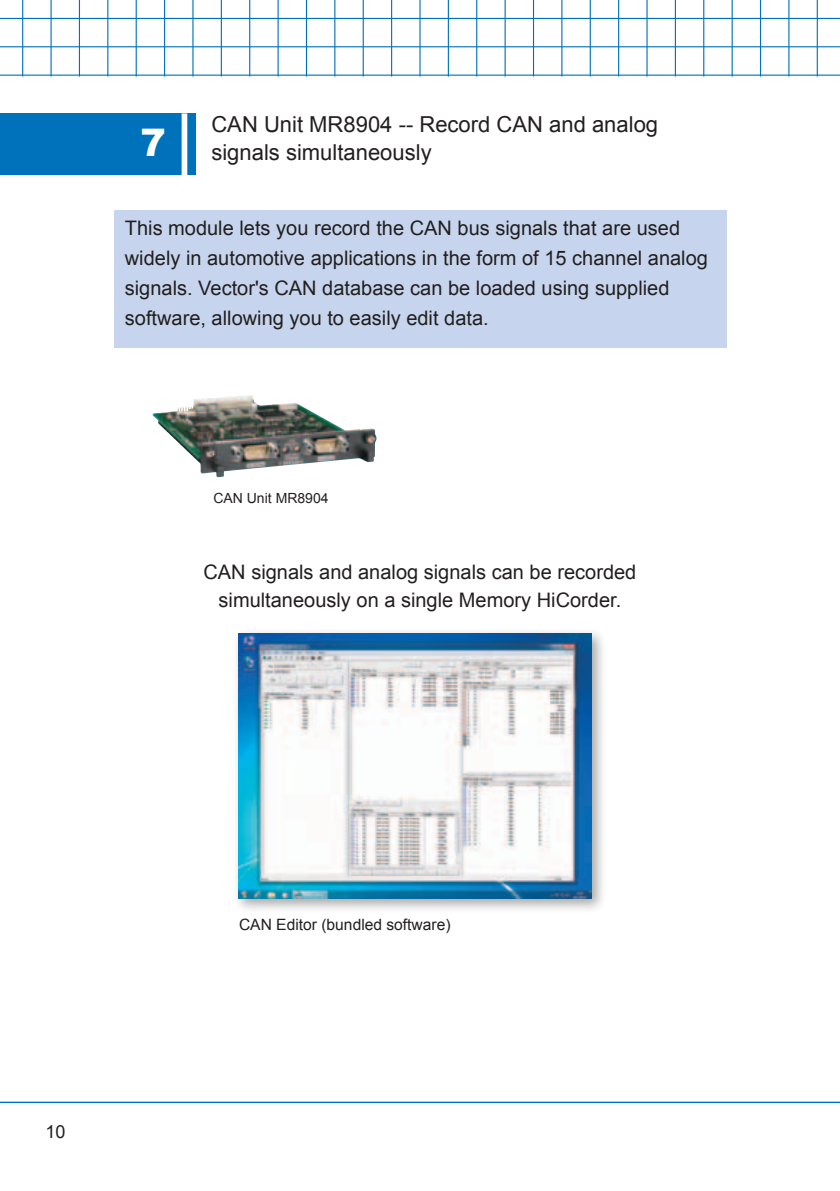
<style>
.page{position:relative;width:840px;height:1191px;background:#fff}
.page>*{position:absolute;margin:0;border:0;box-sizing:border-box;transform-origin:0 0}
.t1{font:22px/28px "Arial";color:#231f20}
.t2{font:20px/30px "Arial";color:#231f20}
.t3{font:18px "Arial";color:#231f20}
.t4{font:15.6px "Arial";color:#231f20}
.t5{font:14px "Arial";color:#231f20}
</style>
<div class="page">
<hr style="left:0;top:75px;width:839px;height:1px;background:#0072bc">
<hr style="left:0;top:46px;width:839px;height:1px;background:#0072bc">
<hr style="left:0;top:18px;width:839px;height:1px;background:#0072bc">
<hr style="left:22px;top:0;width:1px;height:77px;background:#0072bc">
<hr style="left:50px;top:0;width:2px;height:77px;background:#0072bc">
<hr style="left:79px;top:0;width:1px;height:77px;background:#0072bc">
<hr style="left:107px;top:0;width:1px;height:77px;background:#0072bc">
<hr style="left:135px;top:0;width:2px;height:77px;background:#0072bc">
<hr style="left:164px;top:0;width:1px;height:77px;background:#0072bc">
<hr style="left:192px;top:0;width:1px;height:77px;background:#0072bc">
<hr style="left:221px;top:0;width:1px;height:77px;background:#0072bc">
<hr style="left:249px;top:0;width:1px;height:77px;background:#0072bc">
<hr style="left:277px;top:0;width:1px;height:77px;background:#0072bc">
<hr style="left:306px;top:0;width:1px;height:77px;background:#0072bc">
<hr style="left:334px;top:0;width:1px;height:77px;background:#0072bc">
<hr style="left:362px;top:0;width:1px;height:77px;background:#0072bc">
<hr style="left:391px;top:0;width:1px;height:77px;background:#0072bc">
<hr style="left:419px;top:0;width:1px;height:77px;background:#0072bc">
<hr style="left:447px;top:0;width:1px;height:77px;background:#0072bc">
<hr style="left:476px;top:0;width:1px;height:77px;background:#0072bc">
<hr style="left:504px;top:0;width:1px;height:77px;background:#0072bc">
<hr style="left:532px;top:0;width:1px;height:77px;background:#0072bc">
<hr style="left:561px;top:0;width:1px;height:77px;background:#0072bc">
<hr style="left:589px;top:0;width:1px;height:77px;background:#0072bc">
<hr style="left:617px;top:0;width:2px;height:77px;background:#0072bc">
<hr style="left:646px;top:0;width:1px;height:77px;background:#0072bc">
<hr style="left:674px;top:0;width:1px;height:77px;background:#0072bc">
<hr style="left:702px;top:0;width:2px;height:77px;background:#0072bc">
<hr style="left:731px;top:0;width:1px;height:77px;background:#0072bc">
<hr style="left:759px;top:0;width:1px;height:77px;background:#0072bc">
<hr style="left:787px;top:0;width:2px;height:77px;background:#0072bc">
<hr style="left:816px;top:0;width:1px;height:77px;background:#0072bc">
<hr style="left:0;top:1101px;width:839px;height:2px;background:#0072bc">
<div style="left:0;top:114px;width:195px;height:61px;background:#0072bc"></div>
<div style="left:181px;top:113px;width:6px;height:62px;background:#fff"></div>
<div style="left:113px;top:210px;width:613px;height:137px;background:#c6d5ed"></div>
<img style="left:152px;top:395px;width:224px;height:82px">
<div style="left:232px;top:627px;width:375px;height:286px;background:#231f20;opacity:.4"></div>
<img style="left:238px;top:633px;width:353px;height:265px">
<p class="t1" style="left:140px;top:111px;width:518px;text-indent:71px">CAN Unit MR8904 -- Record CAN and analog<br><sup>7</sup> signals simultaneously</p>
<p class="t2" style="left:125px;top:213px;width:584px">This module lets you record the CAN bus signals that are used widely in automotive applications in the form of 15 channel analog signals. Vector's CAN database can be loaded using supplied software, allowing you to easily edit data.</p>
<p class="t5" style="left:213px;top:488px;width:117px">CAN Unit MR8904</p>
<p class="t2" style="left:203px;top:558px;width:434px;line-height:28px;text-align:center">CAN signals and analog signals can be recorded simultaneously on a single Memory HiCorder.</p>
<p class="t3" style="left:45px;top:1120px;width:22px">10</p>
<p class="t4" style="left:239px;top:914px;width:213px">CAN Editor (bundled software)</p>
</div>
